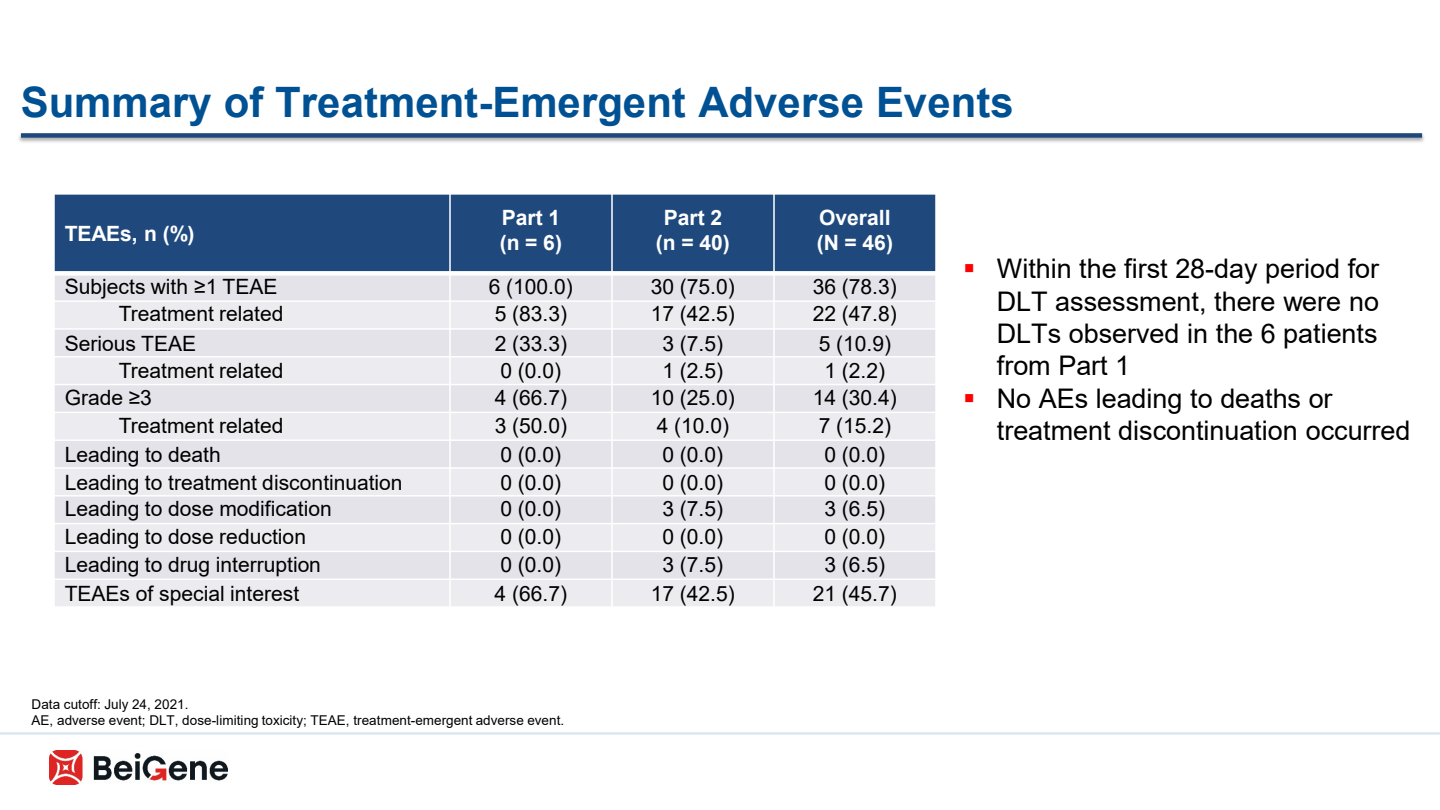
<style>
.page{position:relative;width:1440px;height:810px;background:#fff}
.page>*{position:absolute;margin:0;border:0;box-sizing:border-box;transform-origin:0 0}
.t1{font:700 42px "Arial";color:#005193}
.t2{font:27px/32.4px "Arial";letter-spacing:-.005em;color:#000;text-align:justify}
.t3{font:21px "Arial";color:#000}
.t4{font:700 21px "Arial";color:#fff}
.t5{font:13.5px "Arial";letter-spacing:.005em;color:#000}
.s1{color:#f00}
</style>
<div class="page">
<hr style="left:0;top:732px;width:1440px;height:3px;background:#d9e5ef">
<img style="left:50px;top:751px;width:178px;height:33px">
<div style="left:21px;top:133px;width:1401px;height:5px;background:#1f497d"></div>
<div style="left:54px;top:194px;width:396px;height:79px;background:#1f497d"></div>
<div style="left:450px;top:194px;width:162px;height:79px;background:#1f497d"></div>
<div style="left:612px;top:194px;width:162px;height:79px;background:#1f497d"></div>
<div style="left:774px;top:194px;width:162px;height:79px;background:#1f497d"></div>
<div style="left:54px;top:273px;width:396px;height:28px;background:#e3e3e9"></div>
<div style="left:450px;top:273px;width:162px;height:28px;background:#e3e3e9"></div>
<div style="left:612px;top:273px;width:162px;height:28px;background:#e3e3e9"></div>
<div style="left:774px;top:273px;width:162px;height:28px;background:#e3e3e9"></div>
<div style="left:54px;top:301px;width:396px;height:28px;background:#ececf0"></div>
<div style="left:450px;top:301px;width:162px;height:28px;background:#ececf0"></div>
<div style="left:612px;top:301px;width:162px;height:28px;background:#ececf0"></div>
<div style="left:774px;top:301px;width:162px;height:28px;background:#ececf0"></div>
<div style="left:54px;top:329px;width:396px;height:28px;background:#e3e3e9"></div>
<div style="left:450px;top:329px;width:162px;height:28px;background:#e3e3e9"></div>
<div style="left:612px;top:329px;width:162px;height:28px;background:#e3e3e9"></div>
<div style="left:774px;top:329px;width:162px;height:28px;background:#e3e3e9"></div>
<div style="left:54px;top:357px;width:396px;height:28px;background:#ececf0"></div>
<div style="left:450px;top:357px;width:162px;height:28px;background:#ececf0"></div>
<div style="left:612px;top:357px;width:162px;height:28px;background:#ececf0"></div>
<div style="left:774px;top:357px;width:162px;height:28px;background:#ececf0"></div>
<div style="left:54px;top:385px;width:396px;height:27px;background:#e3e3e9"></div>
<div style="left:450px;top:385px;width:162px;height:27px;background:#e3e3e9"></div>
<div style="left:612px;top:385px;width:162px;height:27px;background:#e3e3e9"></div>
<div style="left:774px;top:385px;width:162px;height:27px;background:#e3e3e9"></div>
<div style="left:54px;top:412px;width:396px;height:28px;background:#ececf0"></div>
<div style="left:450px;top:412px;width:162px;height:28px;background:#ececf0"></div>
<div style="left:612px;top:412px;width:162px;height:28px;background:#ececf0"></div>
<div style="left:774px;top:412px;width:162px;height:28px;background:#ececf0"></div>
<div style="left:54px;top:440px;width:396px;height:28px;background:#e3e3e9"></div>
<div style="left:450px;top:440px;width:162px;height:28px;background:#e3e3e9"></div>
<div style="left:612px;top:440px;width:162px;height:28px;background:#e3e3e9"></div>
<div style="left:774px;top:440px;width:162px;height:28px;background:#e3e3e9"></div>
<div style="left:54px;top:468px;width:396px;height:28px;background:#ececf0"></div>
<div style="left:450px;top:468px;width:162px;height:28px;background:#ececf0"></div>
<div style="left:612px;top:468px;width:162px;height:28px;background:#ececf0"></div>
<div style="left:774px;top:468px;width:162px;height:28px;background:#ececf0"></div>
<div style="left:54px;top:496px;width:396px;height:28px;background:#e3e3e9"></div>
<div style="left:450px;top:496px;width:162px;height:28px;background:#e3e3e9"></div>
<div style="left:612px;top:496px;width:162px;height:28px;background:#e3e3e9"></div>
<div style="left:774px;top:496px;width:162px;height:28px;background:#e3e3e9"></div>
<div style="left:54px;top:524px;width:396px;height:27px;background:#ececf0"></div>
<div style="left:450px;top:524px;width:162px;height:27px;background:#ececf0"></div>
<div style="left:612px;top:524px;width:162px;height:27px;background:#ececf0"></div>
<div style="left:774px;top:524px;width:162px;height:27px;background:#ececf0"></div>
<div style="left:54px;top:551px;width:396px;height:28px;background:#e3e3e9"></div>
<div style="left:450px;top:551px;width:162px;height:28px;background:#e3e3e9"></div>
<div style="left:612px;top:551px;width:162px;height:28px;background:#e3e3e9"></div>
<div style="left:774px;top:551px;width:162px;height:28px;background:#e3e3e9"></div>
<div style="left:54px;top:579px;width:396px;height:28px;background:#ececf0"></div>
<div style="left:450px;top:579px;width:162px;height:28px;background:#ececf0"></div>
<div style="left:612px;top:579px;width:162px;height:28px;background:#ececf0"></div>
<div style="left:774px;top:579px;width:162px;height:28px;background:#ececf0"></div>
<hr style="left:449px;top:193px;width:2px;height:415px;background:#fff">
<hr style="left:611px;top:193px;width:2px;height:415px;background:#fff">
<hr style="left:773px;top:193px;width:2px;height:415px;background:#fff">
<div style="left:53px;top:271px;width:884px;height:5px;background:#fff"></div>
<hr style="left:53px;top:300px;width:884px;height:2px;background:#fff">
<hr style="left:53px;top:328px;width:884px;height:2px;background:#fff">
<hr style="left:53px;top:356px;width:884px;height:2px;background:#fff">
<hr style="left:53px;top:384px;width:884px;height:1px;background:#fff">
<hr style="left:53px;top:412px;width:884px;height:1px;background:#fff">
<hr style="left:53px;top:439px;width:884px;height:2px;background:#fff">
<hr style="left:53px;top:467px;width:884px;height:2px;background:#fff">
<hr style="left:53px;top:495px;width:884px;height:2px;background:#fff">
<hr style="left:53px;top:523px;width:884px;height:1px;background:#fff">
<hr style="left:53px;top:551px;width:884px;height:1px;background:#fff">
<hr style="left:53px;top:578px;width:884px;height:2px;background:#fff">
<hr style="left:53px;top:193px;width:2px;height:415px;background:#fff">
<hr style="left:935px;top:193px;width:2px;height:415px;background:#fff">
<hr style="left:53px;top:193px;width:884px;height:2px;background:#fff">
<hr style="left:53px;top:606px;width:884px;height:2px;background:#fff">
<h2 class="t1" style="left:21px;top:73px;width:994px">Summary of Treatment-Emergent Adverse Events</h2>
<p class="t4" style="left:65px;top:219px;width:131px">TEAEs, n (%)</p>
<p class="t4" style="left:502px;top:203px;width:60px">Part 1</p>
<p class="t4" style="left:500px;top:228px;width:64px">(n = 6)</p>
<p class="t4" style="left:664px;top:203px;width:60px">Part 2</p>
<p class="t4" style="left:656px;top:228px;width:75px">(n = 40)</p>
<p class="t4" style="left:819px;top:203px;width:73px">Overall</p>
<p class="t4" style="left:817px;top:228px;width:78px">(N = 46)</p>
<p class="t3" style="left:65px;top:272px;width:214px">Subjects with ≥1 TEAE</p>
<p class="t3" style="left:489px;top:272px;width:86px">6 (100.0)</p>
<p class="t3" style="left:651px;top:272px;width:86px">30 (75.0)</p>
<p class="t3" style="left:813px;top:272px;width:86px">36 (78.3)</p>
<p class="t3" style="left:119px;top:300px;width:166px">Treatment related</p>
<p class="t3" style="left:495px;top:300px;width:74px">5 (83.3)</p>
<p class="t3" style="left:651px;top:300px;width:86px">17 (42.5)</p>
<p class="t3" style="left:813px;top:300px;width:86px">22 (47.8)</p>
<p class="t3" style="left:65px;top:329px;width:133px">Serious TEAE</p>
<p class="t3" style="left:495px;top:329px;width:74px">2 (33.3)</p>
<p class="t3" style="left:662px;top:329px;width:62px">3 (7.5)</p>
<p class="t3" style="left:819px;top:329px;width:74px">5 (10.9)</p>
<p class="t3" style="left:119px;top:357px;width:166px">Treatment related</p>
<p class="t3" style="left:500px;top:357px;width:62px">0 (0.0)</p>
<p class="t3" style="left:662px;top:357px;width:62px">1 (2.5)</p>
<p class="t3" style="left:824px;top:357px;width:62px">1 (2.2)</p>
<p class="t3" style="left:65px;top:383px;width:89px">Grade ≥3</p>
<p class="t3" style="left:495px;top:383px;width:74px">4 (66.7)</p>
<p class="t3" style="left:651px;top:383px;width:86px">10 (25.0)</p>
<p class="t3" style="left:813px;top:383px;width:86px">14 (30.4)</p>
<p class="t3" style="left:119px;top:411px;width:166px">Treatment related</p>
<p class="t3" style="left:495px;top:411px;width:74px">3 (50.0)</p>
<p class="t3" style="left:657px;top:411px;width:74px">4 (10.0)</p>
<p class="t3" style="left:819px;top:411px;width:74px">7 (15.2)</p>
<p class="t3" style="left:65px;top:440px;width:158px">Leading to death</p>
<p class="t3" style="left:500px;top:440px;width:62px">0 (0.0)</p>
<p class="t3" style="left:662px;top:440px;width:62px">0 (0.0)</p>
<p class="t3" style="left:824px;top:440px;width:62px">0 (0.0)</p>
<p class="t3" style="left:65px;top:468px;width:339px">Leading to treatment discontinuation</p>
<p class="t3" style="left:500px;top:468px;width:62px">0 (0.0)</p>
<p class="t3" style="left:662px;top:468px;width:62px">0 (0.0)</p>
<p class="t3" style="left:824px;top:468px;width:62px">0 (0.0)</p>
<p class="t3" style="left:65px;top:494px;width:269px">Leading to dose modification</p>
<p class="t3" style="left:500px;top:494px;width:62px">0 (0.0)</p>
<p class="t3" style="left:662px;top:494px;width:62px">3 (7.5)</p>
<p class="t3" style="left:824px;top:494px;width:62px">3 (6.5)</p>
<p class="t3" style="left:65px;top:522px;width:243px">Leading to dose reduction</p>
<p class="t3" style="left:500px;top:522px;width:62px">0 (0.0)</p>
<p class="t3" style="left:662px;top:522px;width:62px">0 (0.0)</p>
<p class="t3" style="left:824px;top:522px;width:62px">0 (0.0)</p>
<p class="t3" style="left:65px;top:550px;width:258px">Leading to drug interruption</p>
<p class="t3" style="left:500px;top:550px;width:62px">0 (0.0)</p>
<p class="t3" style="left:662px;top:550px;width:62px">3 (7.5)</p>
<p class="t3" style="left:824px;top:550px;width:62px">3 (6.5)</p>
<p class="t3" style="left:65px;top:579px;width:236px">TEAEs of special interest</p>
<p class="t3" style="left:495px;top:579px;width:74px">4 (66.7)</p>
<p class="t3" style="left:651px;top:579px;width:86px">17 (42.5)</p>
<p class="t3" style="left:813px;top:579px;width:86px">21 (45.7)</p>
<p class="t5" style="left:32px;top:695px;width:158px">Data cutoff: July 24, 2021.</p>
<p class="t5" style="left:32px;top:711px;width:534px">AE, adverse event; DLT, dose-limiting toxicity; TEAE, treatment-emergent adverse event.</p>
<p class="t2" style="left:997px;top:252px;width:384px;text-indent:-34px"><span class="s1">▪</span> Within the first 28-day period for DLT assessment, there were no DLTs observed in the 6 patients from Part 1</p>
<p class="t2" style="left:997px;top:382px;width:415px;text-indent:-34px"><span class="s1">▪</span> No AEs leading to deaths or treatment discontinuation occurred</p>
</div>
